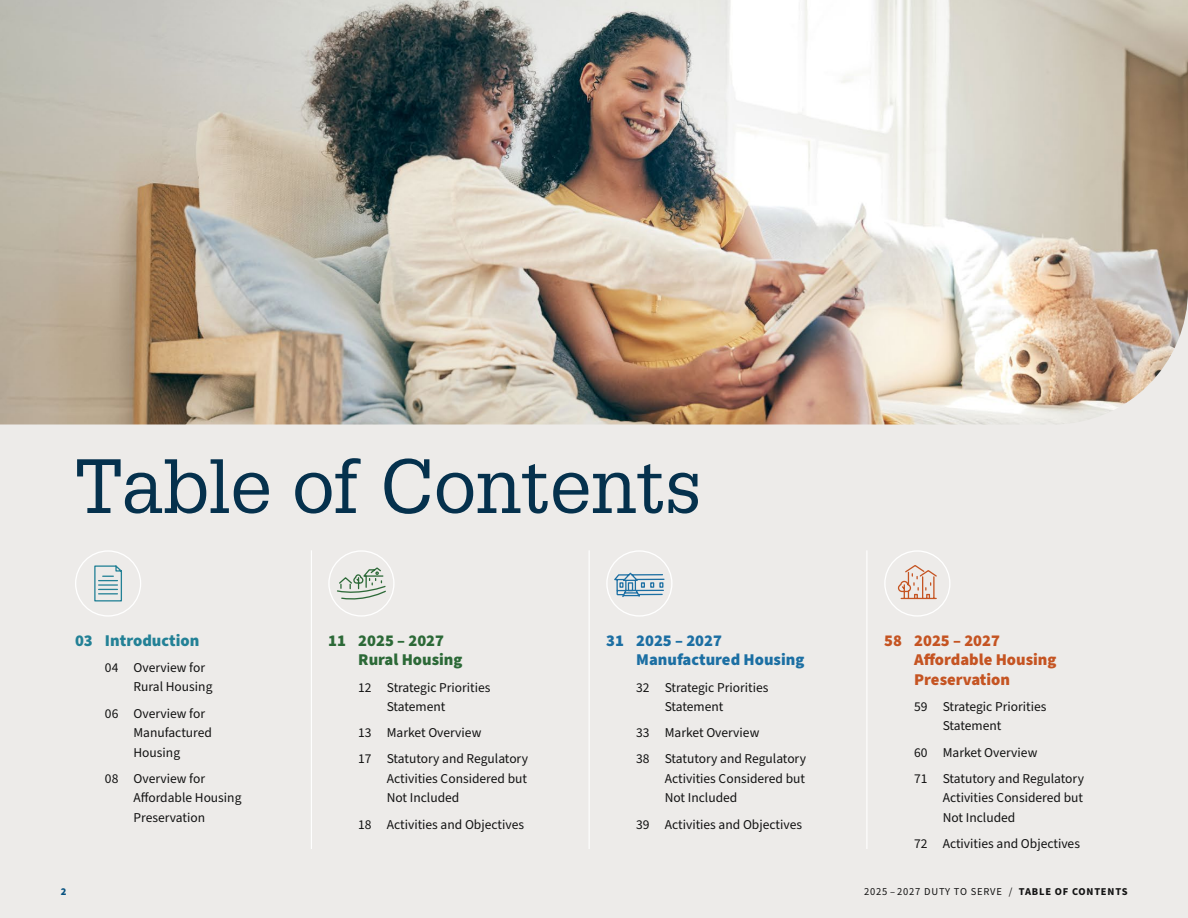
<style>
.page{position:relative;width:1188px;height:918px;background:#fff}
.page>*{position:absolute;margin:0;border:0;box-sizing:border-box;transform-origin:0 0}
.t1{font:75px "Glypha LT Pro";color:#05314d}
.t2{font:900 16.5px/19.5px "Source Sans Pro";color:#c55422}
.t3{font:900 16.5px/19.5px "Source Sans Pro";color:#1c6fa3}
.t4{font:900 16.5px/19.5px "Source Sans Pro";color:#2c6937}
.t5{font:900 16.5px "Source Sans Pro";color:#238196}
.t6{font:13.5px/19.5px "Source Sans Pro";color:#121212}
.t7{font:10.5px "Source Sans Pro";letter-spacing:.075em;color:#121212}
.t8{font:900 10.5px "Source Sans Pro";color:#085280}
.s1{font-weight:700}
</style>
<div class="page">
<div style="left:0;top:116px;width:1188px;height:802px;background:#edebe9"></div>
<img style="left:0;top:0;width:1188px;height:424px">
<hr style="left:311px;top:550px;width:1px;height:299px;background:#fff">
<hr style="left:589px;top:550px;width:1px;height:299px;background:#fff">
<hr style="left:866px;top:550px;width:1px;height:299px;background:#fff">
<div style="left:884px;top:550px;width:66px;height:67px;border:1px solid #fff;border-radius:50%"></div>
<svg style="left:897px;top:565px;width:40px;height:35px"></svg>
<div style="left:328px;top:550px;width:67px;height:67px;border:1px solid #fff;border-radius:50%"></div>
<svg style="left:337px;top:567px;width:49px;height:33px"></svg>
<div style="left:606px;top:550px;width:67px;height:67px;border:1px solid #fff;border-radius:50%"></div>
<svg style="left:614px;top:572px;width:51px;height:25px"></svg>
<div style="left:75px;top:550px;width:66px;height:67px;border:1px solid #fff;border-radius:50%"></div>
<svg style="left:94px;top:565px;width:28px;height:37px"></svg>
<h2 class="t1" style="left:74px;top:441px;width:629px">Table of Contents</h2>
<p class="t5" style="left:75px;top:629px;width:126px">03 Introduction</p>
<p class="t6" style="left:133px;top:658px;width:81px;text-indent:-28px">04 Overview for<br>Rural Housing</p>
<p class="t6" style="left:133px;top:704px;width:80px;text-indent:-28px">06 Overview for<br>Manufactured<br>Housing</p>
<p class="t6" style="left:133px;top:769px;width:110px;text-indent:-28px">08 Overview for<br>Affordable Housing<br>Preservation</p>
<p class="t4" style="left:358px;top:631px;width:106px;text-indent:-30px">11 2025 – 2027<br>Rural Housing</p>
<p class="t6" style="left:387px;top:678px;width:105px;text-indent:-28px">12 Strategic Priorities<br>Statement</p>
<p class="t6" style="left:358px;top:723px;width:125px">13 Market Overview</p>
<p class="t6" style="left:387px;top:750px;width:143px;text-align:justify;text-indent:-28px">17 Statutory and Regulatory Activities Considered but Not Included</p>
<p class="t6" style="left:358px;top:815px;width:167px">18 Activities and Objectives</p>
<p class="t3" style="left:636px;top:631px;width:170px;text-indent:-30px">31 2025 – 2027<br>Manufactured Housing</p>
<p class="t6" style="left:665px;top:678px;width:105px;text-indent:-28px">32 Strategic Priorities<br>Statement</p>
<p class="t6" style="left:636px;top:723px;width:125px">33 Market Overview</p>
<p class="t6" style="left:665px;top:750px;width:143px;text-align:justify;text-indent:-28px">38 Statutory and Regulatory Activities Considered but Not Included</p>
<p class="t6" style="left:636px;top:815px;width:167px">39 Activities and Objectives</p>
<p class="t2" style="left:914px;top:631px;width:144px;text-indent:-30px">58 2025 – 2027<br>Affordable Housing<br>Preservation</p>
<p class="t6" style="left:943px;top:697px;width:105px;text-indent:-28px">59 Strategic Priorities<br>Statement</p>
<p class="t6" style="left:914px;top:743px;width:125px">60 Market Overview</p>
<p class="t6" style="left:943px;top:769px;width:143px;text-align:justify;text-indent:-28px">71 Statutory and Regulatory Activities Considered but Not Included</p>
<p class="t6" style="left:914px;top:834px;width:167px">72 Activities and Objectives</p>
<p class="t8" style="left:61px;top:884px;width:7px">2</p>
<p class="t7" style="left:864px;top:885px;width:265px">2025 – 2027 DUTY TO SERVE / <span class="s1">TABLE OF CONTENTS</span></p>
</div>
